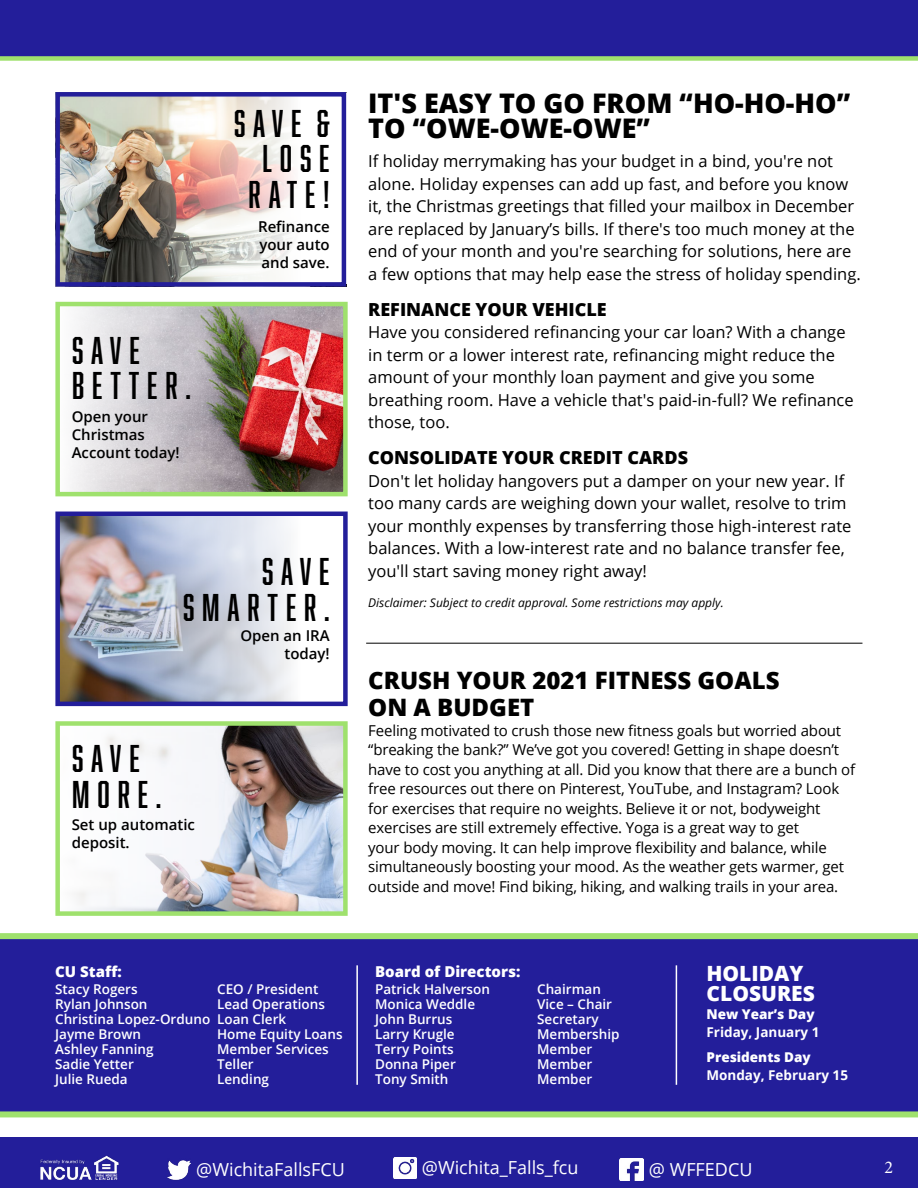
<style>
.page{position:relative;width:918px;height:1188px;background:#fff}
.page>*{position:absolute;margin:0;border:0;box-sizing:border-box;transform-origin:0 0}
.t1{font:35.7px/35.7px "Abolition";letter-spacing:.22em;color:#000}
.t2{font:800 27px/25.5px "Open Sans";color:#000}
.t3{font:800 24px/27px "Open Sans";color:#000}
.t4{font:800 21px/19.5px "Open Sans";color:#fff}
.t5{font:800 18px "Open Sans";color:#000}
.t6{font:18px "Open Sans";color:#fff}
.t7{font:18px "Minion Pro";color:#fff}
.t8{font:16.5px/22.5px "Open Sans";color:#000}
.t9{font:15px/19.5px "Open Sans";letter-spacing:-.01em;color:#000}
.t10{font:600 15px/18px "Open Sans";color:#000}
.t11{font:800 15px "Open Sans";color:#fff}
.t12{font:600 13.5px/15px "Open Sans";color:#fff}
.t13{font:700 13.5px "Open Sans";color:#fff}
.t14{font:800 13.5px "Open Sans";color:#fff}
.t15{font:italic 12px "Open Sans";color:#000}
</style>
<div class="page">
<svg style="left:0;top:933px;width:918px;height:184px;background:#2b2a97"></svg>
<div style="left:0;top:1137px;width:918px;height:51px;background:#231e9a"></div>
<img style="left:393px;top:1157px;width:23px;height:22px">
<img style="left:168px;top:1160px;width:23px;height:20px">
<img style="left:619px;top:1159px;width:24px;height:21px">
<img style="left:40px;top:1155px;width:79px;height:25px">
<img style="left:224px;top:307px;width:119px;height:184px">
<svg style="left:72px;top:307px;width:152px;height:184px;background:#cecccf"></svg>
<div style="left:55px;top:302px;width:293px;height:194px;border:4px solid #9fe16d"></div>
<img style="left:232px;top:726px;width:111px;height:185px">
<svg style="left:76px;top:726px;width:156px;height:185px"></svg>
<div style="left:55px;top:721px;width:293px;height:195px;border:4px solid #9fe16d"></div>
<img style="left:60px;top:97px;width:66px;height:185px">
<img style="left:126px;top:94px;width:221px;height:190px">
<div style="left:55px;top:92px;width:291px;height:195px;border:4px solid #231e9a"></div>
<img style="left:60px;top:517px;width:66px;height:184px">
<svg style="left:126px;top:517px;width:166px;height:184px;background:#c4cad7"></svg>
<div style="left:55px;top:512px;width:293px;height:194px;border:4px solid #231e9a"></div>
<div style="left:0;top:0;width:918px;height:56px;background:#231e9a"></div>
<div style="left:0;top:56px;width:918px;height:5px;background:#9fe16d"></div>
<hr style="left:356px;top:965px;width:2px;height:120px;background:#fff">
<hr style="left:676px;top:965px;width:1px;height:120px;background:#fff">
<hr style="left:366px;top:643px;width:496px;height:1px;background:#000">
<h1 class="t1" style="left:72px;top:332px;width:120px">SAVE<br>BETTER.</h1>
<p class="t10" style="left:72px;top:407px;width:110px">Open your<br>Christmas<br>Account today!</p>
<h1 class="t1" style="left:234px;top:105px;width:97px;text-align:right">SAVE &amp;<br>LOSE<br>RATE!</h1>
<p class="t10" style="left:258px;top:217px;width:73px;text-align:justify">Refinance your auto and save.</p>
<h1 class="t1" style="left:183px;top:553px;width:148px;text-align:right">SAVE<br>SMARTER.</h1>
<p class="t10" style="left:240px;top:626px;width:91px;text-align:right">Open an IRA today!</p>
<h1 class="t1" style="left:72px;top:740px;width:91px">SAVE<br>MORE.</h1>
<p class="t10" style="left:72px;top:815px;width:125px">Set up automatic deposit.</p>
<h2 class="t2" style="left:368px;top:89px;width:484px">IT'S EASY TO GO FROM “HO-HO-HO”<br>TO “OWE-OWE-OWE”</h2>
<p class="t8" style="left:368px;top:150px;width:494px">If holiday merrymaking has your budget in a bind, you're not alone. Holiday expenses can add up fast, and before you know it, the Christmas greetings that filled your mailbox in December are replaced by January’s bills. If there's too much money at the end of your month and you're searching for solutions, here are a few options that may help ease the stress of holiday spending.</p>
<p class="t5" style="left:368px;top:296px;width:240px">REFINANCE YOUR VEHICLE</p>
<p class="t8" style="left:368px;top:321px;width:487px">Have you considered refinancing your car loan? With a change in term or a lower interest rate, refinancing might reduce the amount of your monthly loan payment and give you some breathing room. Have a vehicle that's paid-in-full? We refinance those, too.</p>
<p class="t5" style="left:368px;top:444px;width:321px">CONSOLIDATE YOUR CREDIT CARDS</p>
<p class="t8" style="left:368px;top:469px;width:485px">Don't let holiday hangovers put a damper on your new year. If too many cards are weighing down your wallet, resolve to trim your monthly expenses by transferring those high-interest rate balances. With a low-interest rate and no balance transfer fee, you'll start saving money right away!</p>
<p class="t15" style="left:368px;top:594px;width:357px">Disclaimer: Subject to credit approval. Some restrictions may apply.</p>
<h3 class="t3" style="left:368px;top:666px;width:413px">CRUSH YOUR 2021 FITNESS GOALS<br>ON A BUDGET</h3>
<p class="t9" style="left:368px;top:720px;width:489px">Feeling motivated to crush those new fitness goals but worried about “breaking the bank?” We’ve got you covered! Getting in shape doesn’t have to cost you anything at all. Did you know that there are a bunch of free resources out there on Pinterest, YouTube, and Instagram? Look for exercises that require no weights. Believe it or not, bodyweight exercises are still extremely effective. Yoga is a great way to get<br>your body moving. It can help improve flexibility and balance, while simultaneously boosting your mood. As the weather gets warmer, get outside and move! Find biking, hiking, and walking trails in your area.</p>
<p class="t11" style="left:55px;top:960px;width:68px">CU Staff:</p>
<p class="t12" style="left:55px;top:981px;width:84px">Stacy Rogers</p>
<p class="t12" style="left:217px;top:981px;width:103px">CEO / President</p>
<p class="t12" style="left:55px;top:996px;width:94px">Rylan Johnson</p>
<p class="t12" style="left:55px;top:996px;width:271px;text-indent:162px">Lead Operations<br>Christina Lopez-Orduno Loan Clerk<br>Jayme Brown</p>
<p class="t12" style="left:217px;top:1026px;width:127px">Home Equity Loans</p>
<p class="t12" style="left:55px;top:1041px;width:100px">Ashley Fanning</p>
<p class="t12" style="left:217px;top:1041px;width:113px">Member Services</p>
<p class="t12" style="left:55px;top:1056px;width:80px">Sadie Yetter</p>
<p class="t12" style="left:217px;top:1056px;width:38px">Teller</p>
<p class="t12" style="left:55px;top:1071px;width:74px">Julie Rueda</p>
<p class="t12" style="left:217px;top:1071px;width:53px">Lending</p>
<p class="t11" style="left:375px;top:960px;width:147px">Board of Directors:</p>
<p class="t12" style="left:375px;top:981px;width:116px">Patrick Halverson</p>
<p class="t12" style="left:537px;top:981px;width:65px">Chairman</p>
<p class="t12" style="left:375px;top:996px;width:101px">Monica Weddle</p>
<p class="t12" style="left:537px;top:996px;width:76px">Vice – Chair</p>
<p class="t12" style="left:375px;top:1011px;width:79px">John Burrus</p>
<p class="t12" style="left:537px;top:1011px;width:63px">Secretary</p>
<p class="t12" style="left:375px;top:1026px;width:81px">Larry Krugle</p>
<p class="t12" style="left:537px;top:1026px;width:84px">Membership</p>
<p class="t12" style="left:375px;top:1041px;width:80px">Terry Points</p>
<p class="t12" style="left:537px;top:1041px;width:57px">Member</p>
<p class="t12" style="left:375px;top:1056px;width:82px">Donna Piper</p>
<p class="t12" style="left:537px;top:1056px;width:57px">Member</p>
<p class="t12" style="left:375px;top:1071px;width:75px">Tony Smith</p>
<p class="t12" style="left:537px;top:1071px;width:57px">Member</p>
<p class="t4" style="left:706px;top:963px;width:110px">HOLIDAY<br>CLOSURES</p>
<p class="t14" style="left:706px;top:1004px;width:110px">New Year’s Day</p>
<p class="t13" style="left:706px;top:1022px;width:115px">Friday, January 1</p>
<p class="t14" style="left:706px;top:1046px;width:106px">Presidents Day</p>
<p class="t13" style="left:706px;top:1065px;width:143px">Monday, February 15</p>
<p class="t6" style="left:196px;top:1157px;width:150px">@WichitaFallsFCU</p>
<p class="t6" style="left:422px;top:1155px;width:158px">@Wichita_Falls_fcu</p>
<p class="t6" style="left:649px;top:1157px;width:105px">@ WFFEDCU</p>
<p class="t7" style="left:884px;top:1155px;width:10px">2</p>
</div>
